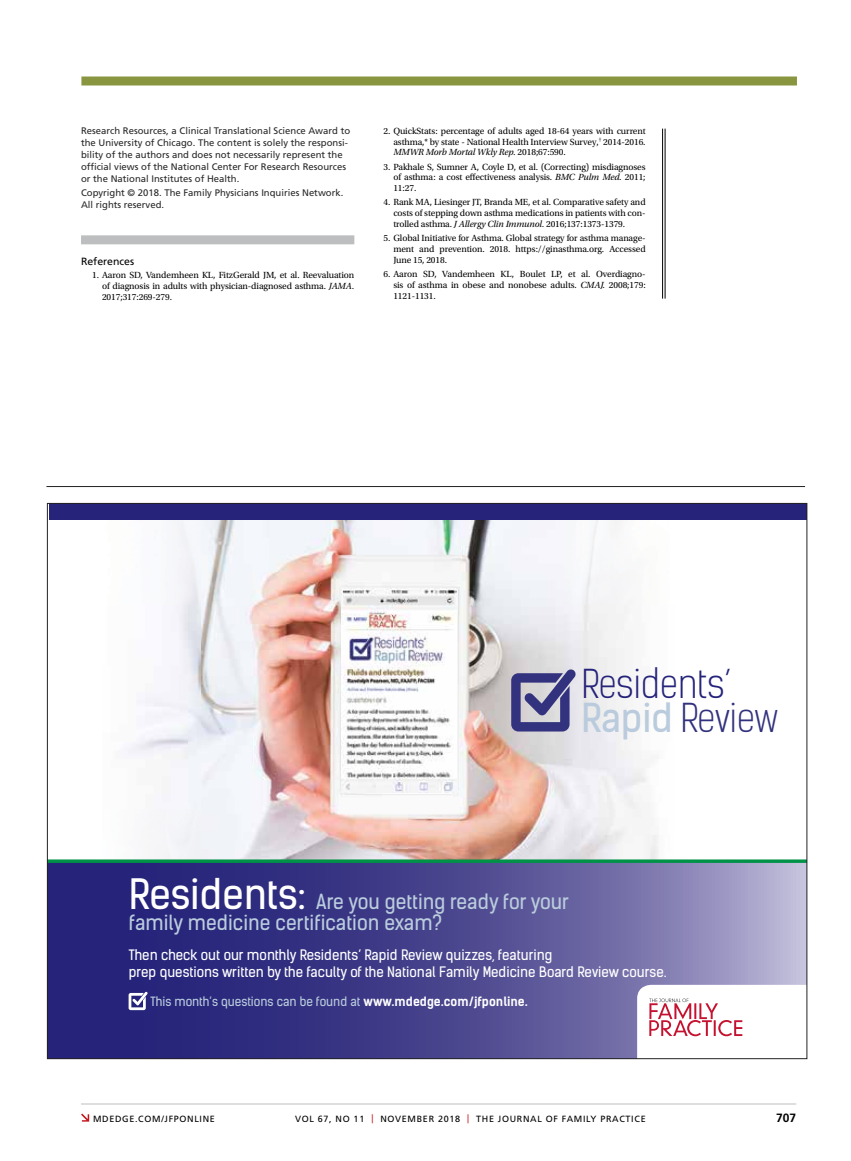
<style>
.page{position:relative;width:851px;height:1161px;background:#fff}
.page>*{position:absolute;margin:0;border:0;box-sizing:border-box;transform-origin:0 0}
.t1{font:300 37.95px/33.9px "Kelson Sans";color:#25237a}
.t2{font:19.95px/21.5px "Kelson Sans";color:#baccdd}
.t3{font:13.8px/16.5px "Kelson Sans";color:#fff}
.t4{font:12.3px "Kelson Sans";color:#b9cbdc}
.t5{font:700 12px "Frutiger LT Std";color:#000}
.t6{font:10.5px "Frutiger LT Std";color:#000}
.t7{font:9.45px/12px "Frutiger LT Std";color:#292829}
.t8{font:9.3px/10.8px "Utopia Std";letter-spacing:-.01em;color:#000;text-align:justify}
.t9{font:9px "Frutiger LT Std";letter-spacing:.075em;color:#000}
.s1{font-style:italic}
.s2{font-weight:400;color:#b9cbdc}
.s3{color:#32327e}
.s4{font-size:39.75px;color:#fff}
.s5{font-weight:700;color:#fff}
.s6{color:#c4161c}
</style>
<div class="page">
<div style="left:81px;top:77px;width:716px;height:9px;background:#89963f"></div>
<svg style="left:81px;top:1114px;width:8px;height:8px"></svg>
<hr style="left:81px;top:1104px;width:715px;height:1px;background:#bcbec0">
<hr style="left:664px;top:129px;width:1px;height:170px;background:#000">
<hr style="left:662px;top:129px;width:1px;height:170px;background:#000">
<div style="left:81px;top:235px;width:273px;height:9px;background:#bcbec0"></div>
<svg style="left:49px;top:863px;width:756px;height:194px;background:#4e4a91"></svg>
<img style="left:200px;top:520px;width:364px;height:339px">
<svg style="left:129px;top:992px;width:19px;height:18px"></svg>
<svg style="left:125px;top:520px;width:75px;height:339px"></svg>
<svg style="left:564px;top:520px;width:95px;height:339px"></svg>
<svg style="left:49px;top:859px;width:756px;height:4px;background:#1c995a"></svg>
<div style="left:49px;top:504px;width:757px;height:16px;background:#25237a"></div>
<img style="left:341px;top:589px;width:115px;height:204px">
<svg style="left:511px;top:669px;width:65px;height:63px;background:#7c7ba6"></svg>
<svg style="left:637px;top:985px;width:171px;height:74px"></svg>
<hr style="left:46px;top:486px;width:759px;height:1px;background:#222">
<p class="t7" style="left:81px;top:125px;width:270px">Research Resources, a Clinical Translational Science Award to the University of Chicago. The content is solely the responsi&shy;bility of the authors and does not necessarily represent the official views of the National Center For Research Resources or the National Institutes of Health.</p>
<p class="t7" style="left:81px;top:187px;width:264px">Copyright © 2018. The Family Physicians Inquiries Network.<br>All rights reserved.</p>
<p class="t6" style="left:81px;top:255px;width:55px">References</p>
<p class="t8" style="left:102px;top:270px;width:254px;text-indent:-10px">1. Aaron SD, Vandemheen KL, FitzGerald JM, et al. Reevaluation of diagnosis in adults with physician-diagnosed asthma. <span class="s1">JAMA.<br></span>2017;317:269-279.</p>
<p class="t8" style="left:393px;top:125px;width:254px;text-indent:-10px">2. QuickStats: percentage of adults aged 18-64 years with current asthma,* by state - National Health Interview Survey,<sup>†</sup> 2014-2016.<br><span class="s1">MMWR Morb Mortal Wkly Rep.</span> 2018;67:590.</p>
<p class="t8" style="left:393px;top:161px;width:254px;text-indent:-10px">3. Pakhale S, Sumner A, Coyle D, et al. (Correcting) misdiagnoses of asthma: a cost effectiveness analysis. <span class="s1">BMC Pulm Med.</span> 2011; 11:27.</p>
<p class="t8" style="left:393px;top:197px;width:254px;text-indent:-10px">4. Rank MA, Liesinger JT, Branda ME, et al. Comparative safety and costs of stepping down asthma medications in patients with con&shy;trolled asthma. <span class="s1">J Allergy Clin Immunol.</span> 2016;137:1373-1379.</p>
<p class="t8" style="left:393px;top:233px;width:254px;text-indent:-10px">5. Global Initiative for Asthma. Global strategy for asthma manage&shy;ment and prevention. 2018. https://ginasthma.org. Accessed June 15, 2018.</p>
<p class="t8" style="left:393px;top:269px;width:254px;text-indent:-10px">6. Aaron SD, Vandemheen KL, Boulet LP, et al. Overdiagno&shy;sis of asthma in obese and nonobese adults. <span class="s1">CMAJ.</span> 2008;179:<br>1121-1131.</p>
<h1 class="t1" style="left:581px;top:667px;width:198px">Residents’<br><span class="s2">Rapid</span> <span class="s3">Review</span></h1>
<h2 class="t2" style="left:129px;top:891px;width:441px"><span class="s4">Residents:</span> Are you getting ready for your family medicine certification exam?</h2>
<h3 class="t3" style="left:129px;top:947px;width:539px">Then check out our monthly Residents’ Rapid Review quizzes, featuring<br>prep questions written by the faculty of the National Family Medicine Board Review course.</h3>
<h3 class="t4" style="left:150px;top:994px;width:379px">This month’s questions can be found at <span class="s5">www.mdedge.com/jfponline.</span></h3>
<p class="t9" style="left:93px;top:1113px;width:123px">MDEDGE.COM/JFPONLINE</p>
<p class="t9" style="left:295px;top:1113px;width:352px">VOL 67, NO 11 <span class="s6">|</span> NOVEMBER 2018 <span class="s6">|</span> THE JOURNAL OF FAMILY PRACTICE</p>
<p class="t5" style="left:776px;top:1111px;width:22px">707</p>
</div>
